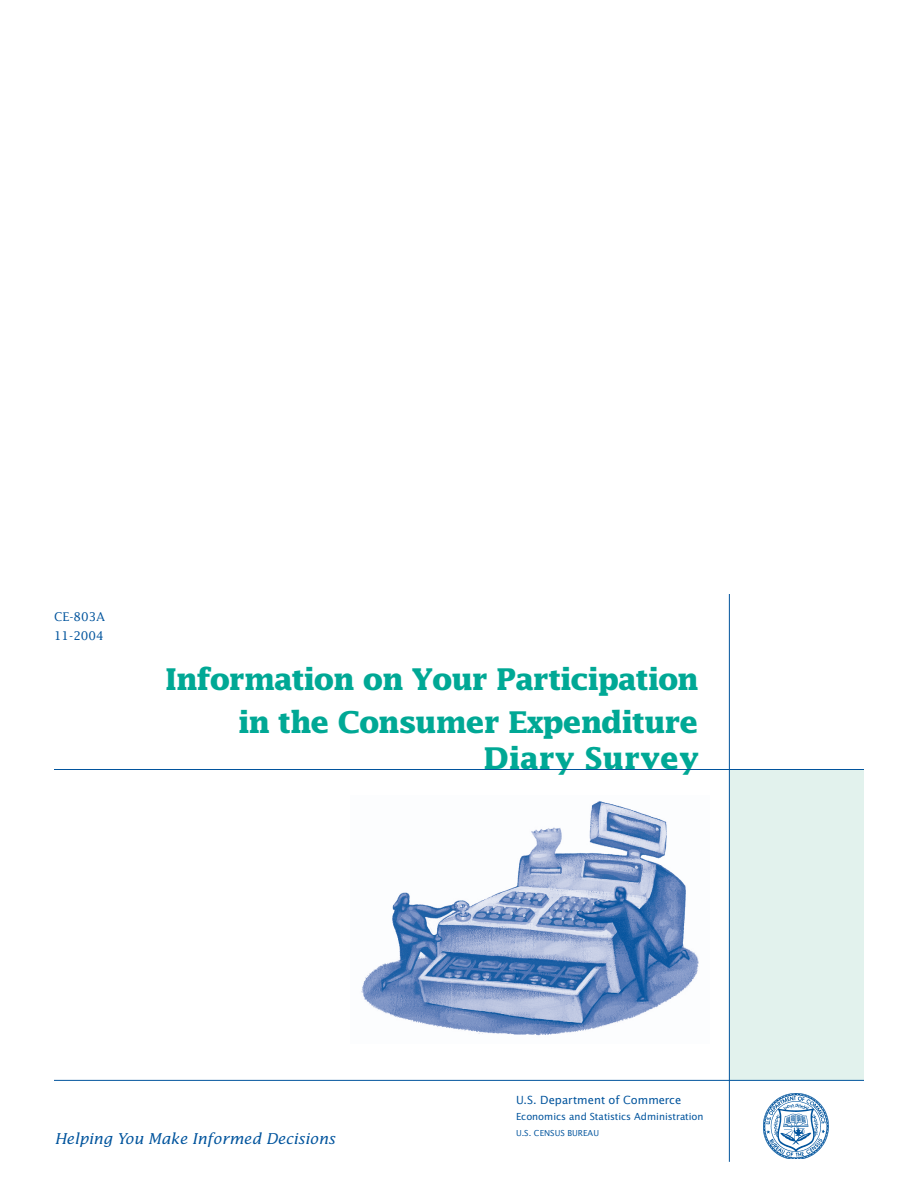
<style>
.page{position:relative;width:918px;height:1188px;background:#fff}
.page>*{position:absolute;margin:0;border:0;box-sizing:border-box;transform-origin:0 0}
.t1{font:700 30px/43.2px "Lucida";letter-spacing:-.04em;color:#00a895;text-align:right}
.t2{font:700 30px "Lucida";color:#00a895}
.t3{font:italic 15px "Lucida";color:#01549d}
.t4{font:12px/18.8px "Lucida";color:#01549d}
.t5{font:11.25px "Lucida Sans";color:#01549d}
.t6{font:9.75px "Lucida Sans";color:#01549d}
.t7{font:8.25px "Lucida Sans";color:#01549d}
</style>
<div class="page">
<div style="left:730px;top:770px;width:133px;height:310px;background:#e2f2ed"></div>
<div style="left:729px;top:770px;width:135px;height:311px;border:2px solid #e2f2ed"></div>
<hr style="left:54px;top:769px;width:810px;height:1px;background:#01549d">
<hr style="left:729px;top:594px;width:1px;height:568px;background:#01549d">
<img style="left:764px;top:1094px;width:65px;height:65px">
<img style="left:361px;top:801px;width:338px;height:235px">
<hr style="left:54px;top:1080px;width:810px;height:1px;background:#01549d">
<p class="t4" style="left:54px;top:607px;width:52px">CE-803A<br>11-2004</p>
<p class="t1" style="left:165px;top:657px;width:535px">Information on Your Participation in the Consumer Expenditure</p>
<p class="t2" style="left:484px;top:740px;width:217px">Diary Survey</p>
<p class="t3" style="left:55px;top:1130px;width:282px">Helping You Make Informed Decisions</p>
<p class="t5" style="left:516px;top:1094px;width:167px">U.S. Department of Commerce</p>
<p class="t6" style="left:516px;top:1111px;width:189px">Economics and Statistics Administration</p>
<p class="t7" style="left:516px;top:1128px;width:85px">U.S. CENSUS BUREAU</p>
</div>
